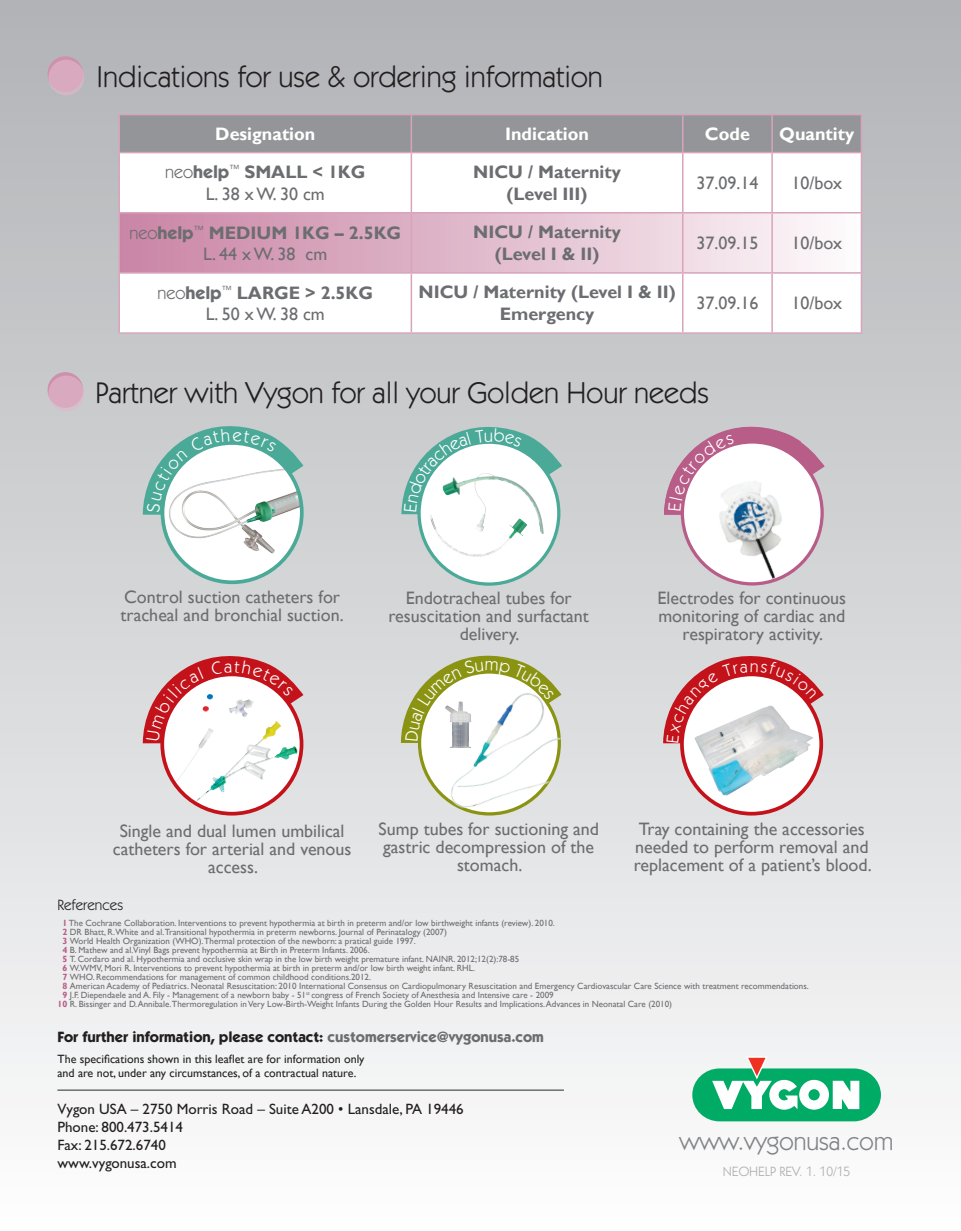
<style>
.page{position:relative;width:961px;height:1231px;background:#fff}
.page>*{position:absolute;margin:0;border:0;box-sizing:border-box;transform-origin:0 0}
.Titre_2{font:30px "ITC Kabel Std";color:#231f20}
.t1{font:25.5px "ITC Kabel Std";color:#808285}
.t2{font:18px/18px "Gill Sans";color:#6c6d70;text-align:center}
.t3{font:700 18px "Gill Sans";color:#6c6d70}
.t4{font:700 18px "Gill Sans";color:#fff}
.t5{font:15px "Gill Sans Std";color:#231f20}
.t6{font:700 15px "ITC Kabel Std";color:#231f20}
.Titre_2-2{font:15px "ITC Kabel Std";color:#231f20}
.t7{font:13.5px "ITC Kabel Std";color:#adaeb2}
.t8{font:12px/14.4px "Gill Sans";color:#231f20}
.t9{font:9px "Gill Sans";color:#6c6d70}
.s1{font-family:"ITC Kabel Std";font-weight:400}
.s2{font-family:"ITC Kabel Std"}
.s3{font-weight:700;color:#b85c88}
.s4{color:#6c6d70}
</style>
<div class="page">
<div style="left:0;top:0;width:961px;height:1231px;background:linear-gradient(to bottom,#b1b2b5,#fcfcfd)"></div>
<svg style="left:692px;top:1055px;width:189px;height:66px"></svg>
<hr style="left:57px;top:1089px;width:507px;height:2px;background:#6c6d70">
<img style="left:162px;top:514px;width:140px;height:61px">
<div style="left:48px;top:56px;width:35px;height:36px;background:#cf90ad;border-radius:50%"></div>
<div style="left:48px;top:60px;width:36px;height:35px;background:linear-gradient(to right,#d8a9bf,#d7acc0);border-radius:50%"></div>
<div style="left:48px;top:372px;width:35px;height:36px;background:#cf90ad;border-radius:50%"></div>
<div style="left:48px;top:375px;width:36px;height:36px;background:linear-gradient(to bottom,#d9a3bb,#d8b4c5);border-radius:50%"></div>
<div style="left:120px;top:115px;width:740px;height:37px;background:#939598"></div>
<svg style="left:120px;top:153px;width:740px;height:179px"></svg>
<svg style="left:120px;top:213px;width:740px;height:59px;background:#e2bdce"></svg>
<hr style="left:118px;top:114px;width:293px;height:1px;background:#d7a4bc">
<hr style="left:118px;top:115px;width:2px;height:37px;background:#d7a4bc">
<hr style="left:411px;top:114px;width:271px;height:1px;background:#d7a4bc">
<hr style="left:410px;top:115px;width:2px;height:37px;background:#d7a4bc">
<hr style="left:682px;top:114px;width:90px;height:1px;background:#d7a4bc">
<hr style="left:682px;top:115px;width:1px;height:37px;background:#d7a4bc">
<hr style="left:772px;top:114px;width:90px;height:1px;background:#d7a4bc">
<hr style="left:771px;top:115px;width:1px;height:37px;background:#d7a4bc">
<hr style="left:860px;top:115px;width:2px;height:37px;background:#d7a4bc">
<hr style="left:118px;top:152px;width:293px;height:1px;background:#d7a4bc">
<hr style="left:118px;top:153px;width:2px;height:59px;background:#d7a4bc">
<hr style="left:411px;top:152px;width:271px;height:1px;background:#d7a4bc">
<hr style="left:410px;top:153px;width:2px;height:59px;background:#d7a4bc">
<hr style="left:682px;top:152px;width:90px;height:1px;background:#d7a4bc">
<hr style="left:682px;top:153px;width:1px;height:59px;background:#d7a4bc">
<hr style="left:772px;top:152px;width:90px;height:1px;background:#d7a4bc">
<hr style="left:771px;top:153px;width:1px;height:59px;background:#d7a4bc">
<hr style="left:860px;top:153px;width:2px;height:59px;background:#d7a4bc">
<hr style="left:118px;top:212px;width:293px;height:1px;background:#d7a4bc">
<hr style="left:118px;top:213px;width:2px;height:59px;background:#d7a4bc">
<hr style="left:411px;top:212px;width:271px;height:1px;background:#d7a4bc">
<hr style="left:410px;top:213px;width:2px;height:59px;background:#d7a4bc">
<hr style="left:682px;top:212px;width:90px;height:1px;background:#d7a4bc">
<hr style="left:682px;top:213px;width:1px;height:59px;background:#d7a4bc">
<hr style="left:772px;top:212px;width:90px;height:1px;background:#d7a4bc">
<hr style="left:771px;top:213px;width:1px;height:59px;background:#d7a4bc">
<hr style="left:860px;top:213px;width:2px;height:59px;background:#d7a4bc">
<hr style="left:118px;top:272px;width:293px;height:2px;background:#d7a4bc">
<hr style="left:118px;top:274px;width:2px;height:58px;background:#d7a4bc">
<hr style="left:411px;top:272px;width:271px;height:2px;background:#d7a4bc">
<hr style="left:410px;top:274px;width:2px;height:58px;background:#d7a4bc">
<hr style="left:682px;top:272px;width:90px;height:2px;background:#d7a4bc">
<hr style="left:682px;top:274px;width:1px;height:58px;background:#d7a4bc">
<hr style="left:772px;top:272px;width:90px;height:2px;background:#d7a4bc">
<hr style="left:771px;top:274px;width:1px;height:58px;background:#d7a4bc">
<hr style="left:860px;top:274px;width:2px;height:58px;background:#d7a4bc">
<hr style="left:118px;top:332px;width:293px;height:2px;background:#d7a4bc">
<hr style="left:411px;top:332px;width:271px;height:2px;background:#d7a4bc">
<hr style="left:682px;top:332px;width:90px;height:2px;background:#d7a4bc">
<hr style="left:772px;top:332px;width:90px;height:2px;background:#d7a4bc">
<svg style="left:419px;top:442px;width:140px;height:142px"></svg>
<img style="left:534px;top:514px;width:10px;height:20px">
<svg style="left:682px;top:442px;width:140px;height:142px"></svg>
<img style="left:699px;top:514px;width:103px;height:70px">
<svg style="left:419px;top:672px;width:140px;height:142px"></svg>
<img style="left:434px;top:670px;width:130px;height:147px">
<img style="left:438px;top:743px;width:44px;height:4px">
<svg style="left:162px;top:674px;width:139px;height:139px"></svg>
<img style="left:194px;top:743px;width:104px;height:60px">
<img style="left:423px;top:514px;width:111px;height:53px">
<img style="left:176px;top:743px;width:38px;height:39px">
<svg style="left:682px;top:674px;width:139px;height:139px"></svg>
<img style="left:694px;top:743px;width:119px;height:52px">
<svg style="left:401px;top:424px;width:161px;height:90px"></svg>
<svg style="left:664px;top:424px;width:160px;height:90px"></svg>
<svg style="left:143px;top:653px;width:160px;height:90px"></svg>
<svg style="left:401px;top:652px;width:160px;height:91px"></svg>
<svg style="left:143px;top:423px;width:160px;height:91px"></svg>
<svg style="left:663px;top:653px;width:160px;height:90px"></svg>
<p class="Titre_2" style="left:97px;top:59px;width:507px">Indications for use &amp; ordering information</p>
<p class="t4" style="left:215px;top:123px;width:102px">Designation</p>
<p class="t4" style="left:505px;top:123px;width:85px">Indication</p>
<p class="t4" style="left:705px;top:123px;width:47px">Code</p>
<p class="t4" style="left:779px;top:123px;width:76px">Quantity</p>
<p class="t3" style="left:165px;top:161px;width:202px"><span class="s1">neo</span><span class="s2">help</span><sup>™</sup> SMALL &lt; 1KG</p>
<p class="t2" style="left:206px;top:185px;width:121px">L. 38 x W. 30 cm</p>
<p class="t3" style="left:473px;top:161px;width:149px">NICU / Maternity</p>
<p class="t3" style="left:506px;top:183px;width:82px">(Level III)</p>
<p class="t2" style="left:696px;top:174px;width:63px">37.09.14</p>
<p class="t2" style="left:791px;top:174px;width:52px">10/box</p>
<p class="t3" style="left:129px;top:222px;width:273px"><span class="s1">neo</span><span class="s2">help</span><sup>™</sup> MEDIUM 1KG – 2.5KG</p>
<p class="t2" style="left:203px;top:245px;width:126px">L. 44 x W. 38 cm</p>
<p class="t3" style="left:157px;top:282px;width:217px"><span class="s1">neo</span><span class="s2">help</span><sup>™</sup> LARGE &gt; 2.5KG</p>
<p class="t2" style="left:206px;top:305px;width:121px">L. 50 x W. 38 cm</p>
<p class="t3" style="left:473px;top:221px;width:149px">NICU / Maternity</p>
<p class="t3" style="left:495px;top:243px;width:106px">(Level I &amp; II)</p>
<p class="t3" style="left:418px;top:281px;width:259px">NICU / Maternity (Level I &amp; II)</p>
<p class="t3" style="left:499px;top:303px;width:96px">Emergency</p>
<p class="t2" style="left:696px;top:234px;width:63px">37.09.15</p>
<p class="t2" style="left:791px;top:234px;width:52px">10/box</p>
<p class="t2" style="left:696px;top:294px;width:63px">37.09.16</p>
<p class="t2" style="left:791px;top:294px;width:52px">10/box</p>
<p class="Titre_2" style="left:95px;top:375px;width:615px">Partner with Vygon for all your Golden Hour needs</p>
<p class="t2" style="left:121px;top:588px;width:224px;text-align:left">Control suction catheters for tracheal and bronchial suction.</p>
<p class="t2" style="left:388px;top:589px;width:202px">Endotracheal tubes for resuscitation and surfactant delivery.</p>
<p class="t2" style="left:657px;top:589px;width:190px">Electrodes for continuous monitoring of cardiac and respiratory activity.</p>
<p class="t2" style="left:113px;top:822px;width:240px">Single and dual lumen umbilical catheters for arterial and venous access.</p>
<p class="Titre_2-2" style="left:57px;top:896px;width:67px">References</p>
<p class="t2" style="left:378px;top:820px;width:222px">Sump tubes for suctioning and gastric decompression of the stomach.</p>
<p class="t2" style="left:634px;top:820px;width:239px;text-align:left">Tray containing the accessories needed to perform removal and replacement of a patient’s blood.</p>
<p class="t9" style="left:62px;top:917px;width:494px"><span class="s3">1</span> The Cochrane Collaboration. Interventions to prevent hypothermia at birth in preterm and/or low birthweight infants (review). 2010.</p>
<p class="t9" style="left:62px;top:926px;width:386px"><span class="s3">2</span> DR Bhatt, R.White and al.Transitional hypothermia in preterm newborns. Journal of Perinatalogy (2007)</p>
<p class="t9" style="left:62px;top:935px;width:355px"><span class="s3">3</span> World Health Organization (WHO).Thermal protection of the newborn: a pratical guide 1997.</p>
<p class="t9" style="left:62px;top:944px;width:309px"><span class="s3">4</span> B. Mathew and al.Vinyl Bags prevent hypothermia at Birth in Preterm Infants. 2006.</p>
<p class="t9" style="left:62px;top:953px;width:458px"><span class="s3">5</span> T. Cordaro and al. Hypothermia and occlusive skin wrap in the low birth weight premature infant. NAINR. 2012;12(2):78-85</p>
<p class="t9" style="left:62px;top:962px;width:414px"><span class="s3">6</span> W.WMV, Mori R. Interventions to prevent hypothermia at birth in preterm and/or low birth weight infant. RHL.</p>
<p class="t9" style="left:62px;top:971px;width:310px"><span class="s3">7</span> WHO. Recommendations for management of common childhood conditions.2012.</p>
<p class="t9" style="left:62px;top:980px;width:748px"><span class="s3">8</span> American Academy of Pediatrics. Neonatal Resuscitation: 2010 International Consensus on Cardiopulmonary Resuscitation and Emergency Cardiovascular Care Science with treatment recommendations.</p>
<p class="t9" style="left:62px;top:989px;width:493px"><span class="s3">9</span> J.F. Diependaele and A. Fily - Management of a newborn baby - 51<sup>st</sup> congress of French Society of Anesthesia and Intensive care - 2009</p>
<p class="t9" style="left:57px;top:998px;width:616px"><span class="s3">10</span> R. Bissinger and D. Annibale.Thermoregulation in Very Low-Birth-Weight Infants During the Golden Hour Results and Implications. Advances in Neonatal Care (2010)</p>
<h3 class="t6" style="left:57px;top:1028px;width:488px">For further information, please contact: <span class="s4">customerservice@vygonusa.com</span></h3>
<h3 class="t8" style="left:57px;top:1051px;width:308px">The specifications shown in this leaflet are for information only and are not, under any circumstances, of a contractual nature.</h3>
<p class="t5" style="left:57px;top:1100px;width:408px">Vygon USA – 2750 Morris Road – Suite A200 • Lansdale, PA 19446</p>
<p class="t5" style="left:57px;top:1118px;width:127px">Phone: 800.473.5414</p>
<p class="t5" style="left:57px;top:1136px;width:110px">Fax: 215.672.6740</p>
<p class="t5" style="left:57px;top:1154px;width:121px">www.vygonusa.com</p>
<h2 class="t1" style="left:679px;top:1126px;width:215px">www.vygonusa.com</h2>
<h3 class="t7" style="left:723px;top:1163px;width:129px">NEOHELP REV. 1. 10/15</h3>
</div>
